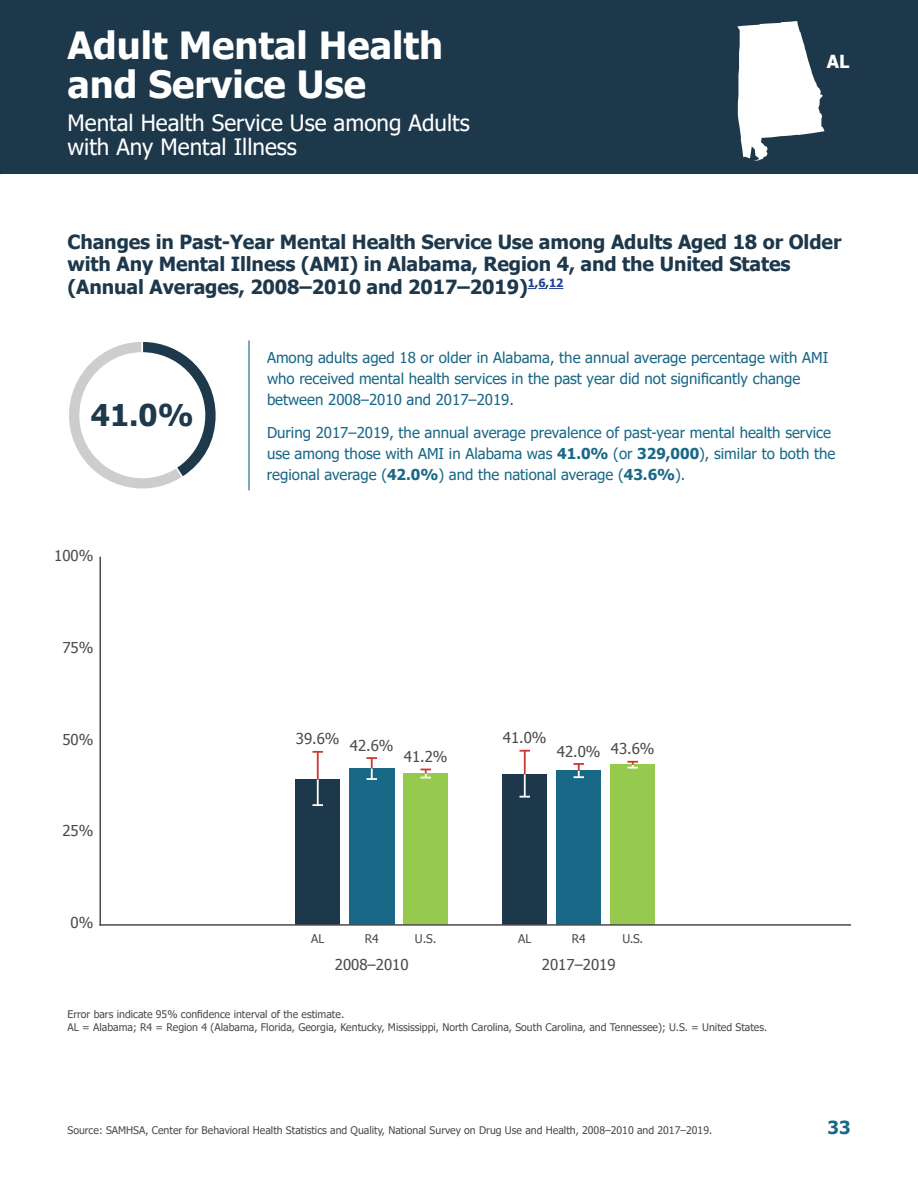
<style>
.page{position:relative;width:918px;height:1188px;background:#fff}
.page>*{position:absolute;margin:0;border:0;box-sizing:border-box;transform-origin:0 0}
.t1{font:700 37.5px "Tahoma";color:#fff}
.t2{font:700 30px "Tahoma";color:#1e394b}
.t3{font:22.5px/24px "Tahoma";color:#fff}
.t4{font:700 19.5px/22.5px "Tahoma";letter-spacing:-.005em;color:#1e384b}
.t5{font:700 18px "Tahoma";color:#1a6887}
.t6{font:700 18px "Tahoma";color:#fff}
.t7{font:15px/21px "Tahoma";color:#1a6887}
.t8{font:15px "Tahoma";color:#4b4b4b}
.t9{font:12px "Tahoma";color:#4b4b4b}
.t10{font:10.5px "Tahoma";color:#4b4b4b}
.s1{font-weight:700}
</style>
<div class="page">
<div style="left:0;top:0;width:918px;height:174px;background:#1e384b"></div>
<svg style="left:737px;top:21px;width:87px;height:140px"></svg>
<svg style="left:528px;top:288px;width:35px;height:1px"></svg>
<hr style="left:248px;top:340px;width:2px;height:150px;background:#1a6887">
<svg style="left:69px;top:341px;width:147px;height:148px"></svg>
<div style="left:79px;top:352px;width:126px;height:126px;background:#fff;border-radius:50%"></div>
<img style="left:99px;top:556px;width:751px;height:370px">
<h1 class="t1" style="left:68px;top:19px;width:377px">Adult Mental Health</h1>
<h1 class="t1" style="left:68px;top:58px;width:300px">and Service Use</h1>
<h3 class="t3" style="left:68px;top:112px;width:404px">Mental Health Service Use among Adults with Any Mental Illness</h3>
<p class="t6" style="left:827px;top:49px;width:24px">AL</p>
<p class="t4" style="left:68px;top:231px;width:775px">Changes in Past-Year Mental Health Service Use among Adults Aged 18 or Older with Any Mental Illness (AMI) in Alabama, Region 4, and the United States (Annual Averages, 2008–2010 and 2017–2019)<sup>1</sup><sup>,</sup><sup>6</sup><sup>,</sup><sup>12</sup></p>
<h2 class="t2" style="left:91px;top:394px;width:104px">41.0%</h2>
<p class="t8" style="left:54px;top:545px;width:41px">100%</p>
<p class="t8" style="left:62px;top:637px;width:33px">75%</p>
<p class="t8" style="left:62px;top:729px;width:33px">50%</p>
<p class="t8" style="left:62px;top:821px;width:33px">25%</p>
<p class="t8" style="left:71px;top:913px;width:24px">0%</p>
<p class="t7" style="left:267px;top:348px;width:563px">Among adults aged 18 or older in Alabama, the annual average percentage with AMI who received mental health services in the past year did not significantly change between 2008–2010 and 2017–2019.</p>
<p class="t7" style="left:267px;top:423px;width:570px">During 2017–2019, the annual average prevalence of past-year mental health service use among those with AMI in Alabama was <span class="s1">41.0%</span> (or <span class="s1">329,000</span>), similar to both the regional average (<span class="s1">42.0%</span>) and the national average (<span class="s1">43.6%</span>).</p>
<p class="t8" style="left:296px;top:732px;width:99px">39.6% 42.6%</p>
<p class="t8" style="left:404px;top:747px;width:45px">41.2%</p>
<p class="t8" style="left:503px;top:728px;width:45px">41.0%</p>
<p class="t8" style="left:557px;top:740px;width:99px">42.0% 43.6%</p>
<p class="t9" style="left:311px;top:931px;width:15px">AL</p>
<p class="t9" style="left:365px;top:931px;width:16px">R4</p>
<p class="t9" style="left:415px;top:931px;width:23px">U.S.</p>
<p class="t9" style="left:518px;top:931px;width:15px">AL</p>
<p class="t9" style="left:572px;top:931px;width:15px">R4</p>
<p class="t9" style="left:623px;top:931px;width:22px">U.S.</p>
<p class="t8" style="left:335px;top:955px;width:75px">2008–2010</p>
<p class="t8" style="left:542px;top:955px;width:75px">2017–2019</p>
<p class="t10" style="left:68px;top:1008px;width:278px">Error bars indicate 95% confidence interval of the estimate.</p>
<p class="t10" style="left:68px;top:1020px;width:701px">AL = Alabama; R4 = Region 4 (Alabama, Florida, Georgia, Kentucky, Mississippi, North Carolina, South Carolina, and Tennessee); U.S. = United States.</p>
<p class="t10" style="left:68px;top:1123px;width:646px">Source: SAMHSA, Center for Behavioral Health Statistics and Quality, National Survey on Drug Use and Health, 2008–2010 and 2017–2019.</p>
<p class="t5" style="left:828px;top:1115px;width:24px">33</p>
</div>
